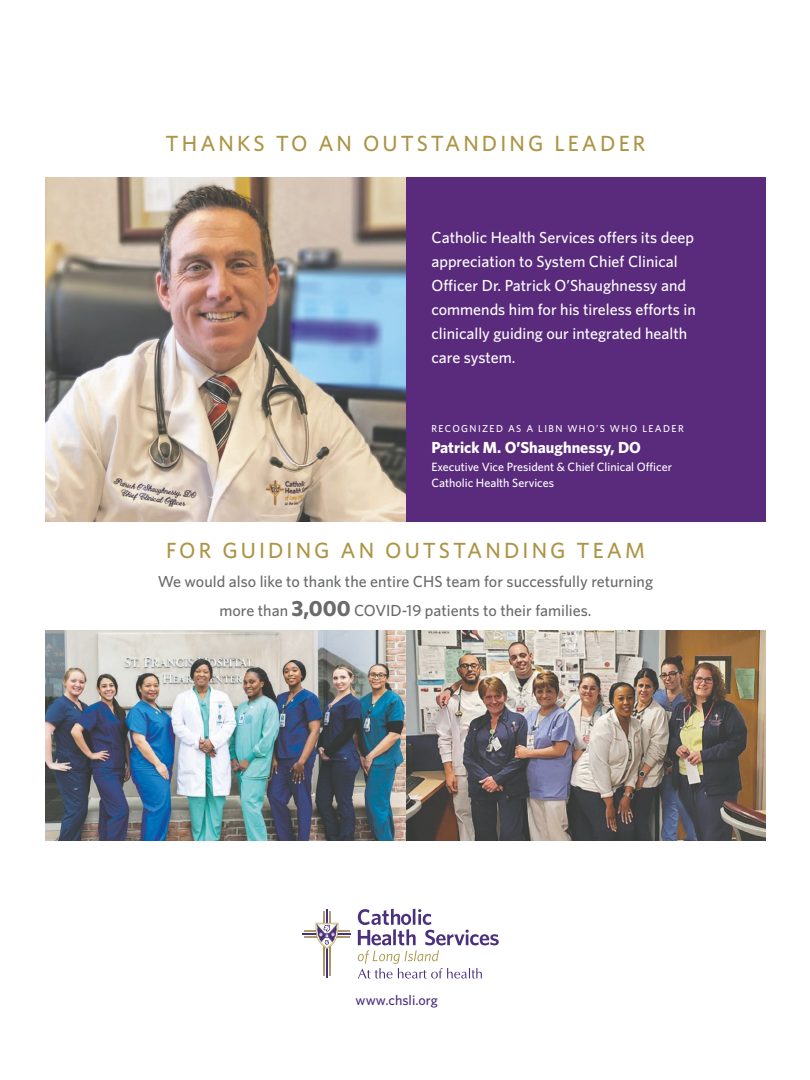
<style>
.page{position:relative;width:810px;height:1080px;background:#fff}
.page>*{position:absolute;margin:0;border:0;box-sizing:border-box;transform-origin:0 0}
.t1{font:500 22px "Whitney";letter-spacing:.14em;color:#ac9546}
.t2{font:500 16px/24px "Whitney";color:#fff}
.t3{font:500 16px/29px "Whitney";color:#696b6b;text-align:center}
.t4{font:700 16px "Whitney";color:#fff}
.t5{font:500 14px "Whitney";color:#4b2f7d}
.t6{font:500 12px/16px "Whitney";color:#fff}
.t7{font:500 10px "Whitney";letter-spacing:.14em;color:#fff}
.s1{font-weight:700;font-size:22px}
</style>
<div class="page">
<img style="left:46px;top:178px;width:360px;height:344px">
<div style="left:406px;top:178px;width:360px;height:344px;background:#5a2b7c"></div>
<img style="left:46px;top:630px;width:720px;height:210px">
<svg style="left:305px;top:930px;width:44px;height:2px"></svg>
<svg style="left:305px;top:936px;width:44px;height:1px"></svg>
<svg style="left:323px;top:911px;width:2px;height:65px"></svg>
<svg style="left:329px;top:911px;width:2px;height:65px"></svg>
<hr style="left:326px;top:909px;width:2px;height:69px;background:#4b307d">
<hr style="left:303px;top:933px;width:48px;height:2px;background:#4b307d">
<svg style="left:315px;top:923px;width:23px;height:26px"></svg>
<svg style="left:358px;top:909px;width:141px;height:70px"></svg>
<p class="t1" style="left:166px;top:130px;width:481px">THANKS TO AN OUTSTANDING LEADER</p>
<p class="t2" style="left:431px;top:225px;width:266px">Catholic Health Services offers its deep appreciation to System Chief Clinical Officer Dr. Patrick O’Shaughnessy and commends him for his tireless efforts in clinically guiding our integrated health care system.</p>
<p class="t7" style="left:431px;top:422px;width:254px">RECOGNIZED AS A LIBN WHO’S WHO LEADER</p>
<p class="t4" style="left:431px;top:438px;width:211px">Patrick M. O’Shaughnessy, DO</p>
<p class="t6" style="left:431px;top:459px;width:242px">Executive Vice President &amp; Chief Clinical Officer<br>Catholic Health Services</p>
<p class="t1" style="left:166px;top:537px;width:480px">FOR GUIDING AN OUTSTANDING TEAM</p>
<p class="t3" style="left:158px;top:566px;width:497px">We would also like to thank the entire CHS team for successfully returning more than <span class="s1">3,000</span> COVID-19 patients to their families.</p>
<p class="t5" style="left:356px;top:992px;width:84px">www.chsli.org</p>
</div>
